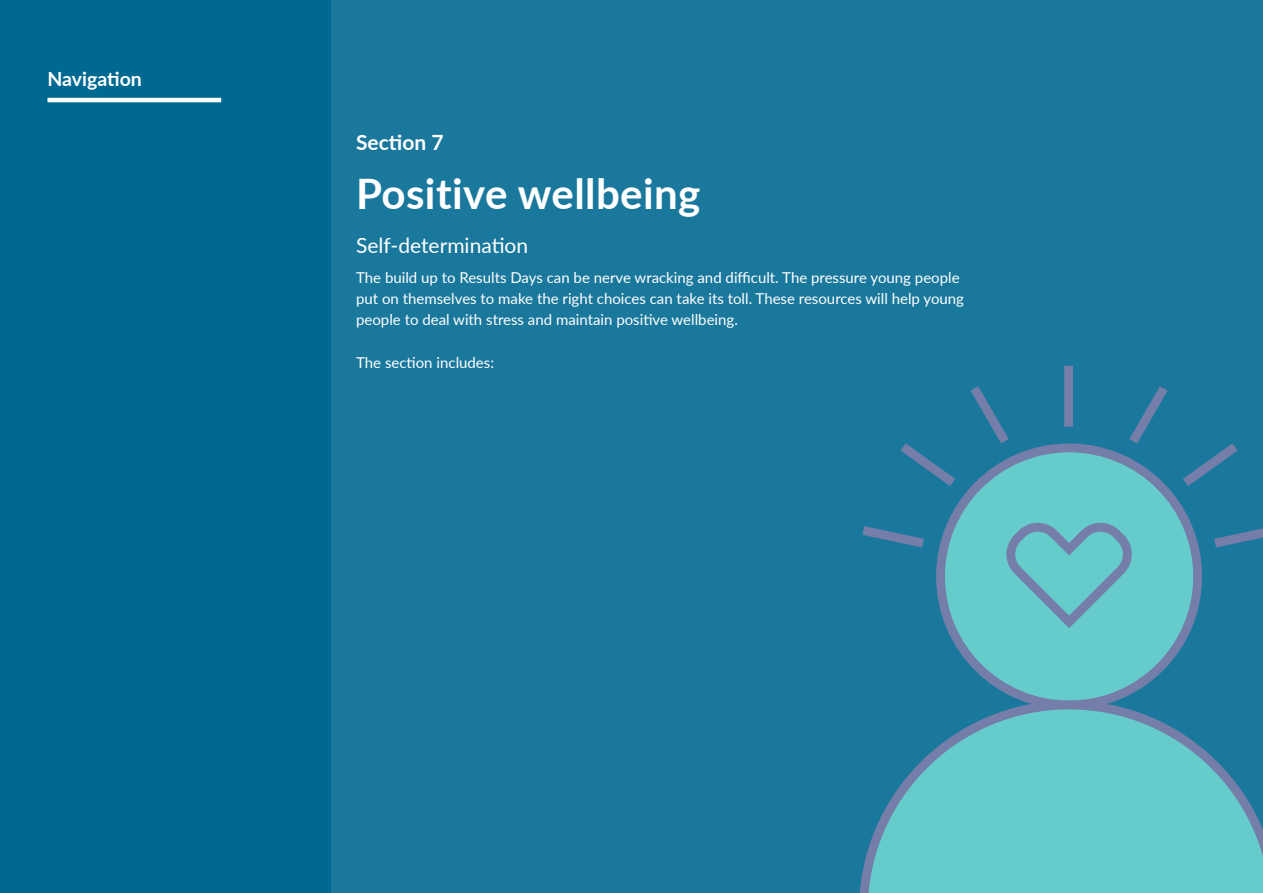
<style>
.page{position:relative;width:1263px;height:893px;background:#fff}
.page>*{position:absolute;margin:0;border:0;box-sizing:border-box;transform-origin:0 0}
.t1{font:700 42px "Lato";letter-spacing:.01em;color:#fff}
.t2{font:21px "Lato";color:#fff}
.t3{font:700 21px "Lato";color:#fff}
.t4{font:700 19.5px "Lato";color:#fff}
.t5{font:15px/21px "Lato";color:#fff}
</style>
<div class="page">
<div style="left:331px;top:0;width:932px;height:893px;background:#1a789d"></div>
<div style="left:940px;top:448px;width:258px;height:257px;background:#66cbcb;border-radius:50%"></div>
<div style="left:936px;top:443px;width:266px;height:266px;border:9px solid #757ea9;border-radius:50%"></div>
<svg style="left:859px;top:696px;width:404px;height:197px"></svg>
<svg style="left:1006px;top:523px;width:126px;height:105px"></svg>
<svg style="left:1214px;top:528px;width:49px;height:20px"></svg>
<svg style="left:1121px;top:386px;width:117px;height:109px"></svg>
<div style="left:1064px;top:366px;width:9px;height:61px;background:#757ea9"></div>
<svg style="left:862px;top:526px;width:62px;height:22px"></svg>
<svg style="left:900px;top:386px;width:117px;height:109px"></svg>
<div style="left:0;top:0;width:331px;height:893px;background:#006992"></div>
<hr style="left:47px;top:98px;width:174px;height:4px;background:#fff">
<h3 class="t4" style="left:47px;top:64px;width:96px">Navigation</h3>
<h2 class="t3" style="left:356px;top:127px;width:89px">Section 7</h2>
<h1 class="t1" style="left:356px;top:163px;width:346px">Positive wellbeing</h1>
<h2 class="t2" style="left:356px;top:231px;width:174px">Self-determination</h2>
<p class="t5" style="left:356px;top:266px;width:609px">The build up to Results Days can be nerve wracking and difficult. The pressure young people put on themselves to make the right choices can take its toll. These resources will help young people to deal with stress and maintain positive wellbeing.</p>
<p class="t5" style="left:356px;top:351px;width:139px">The section includes:</p>
</div>
